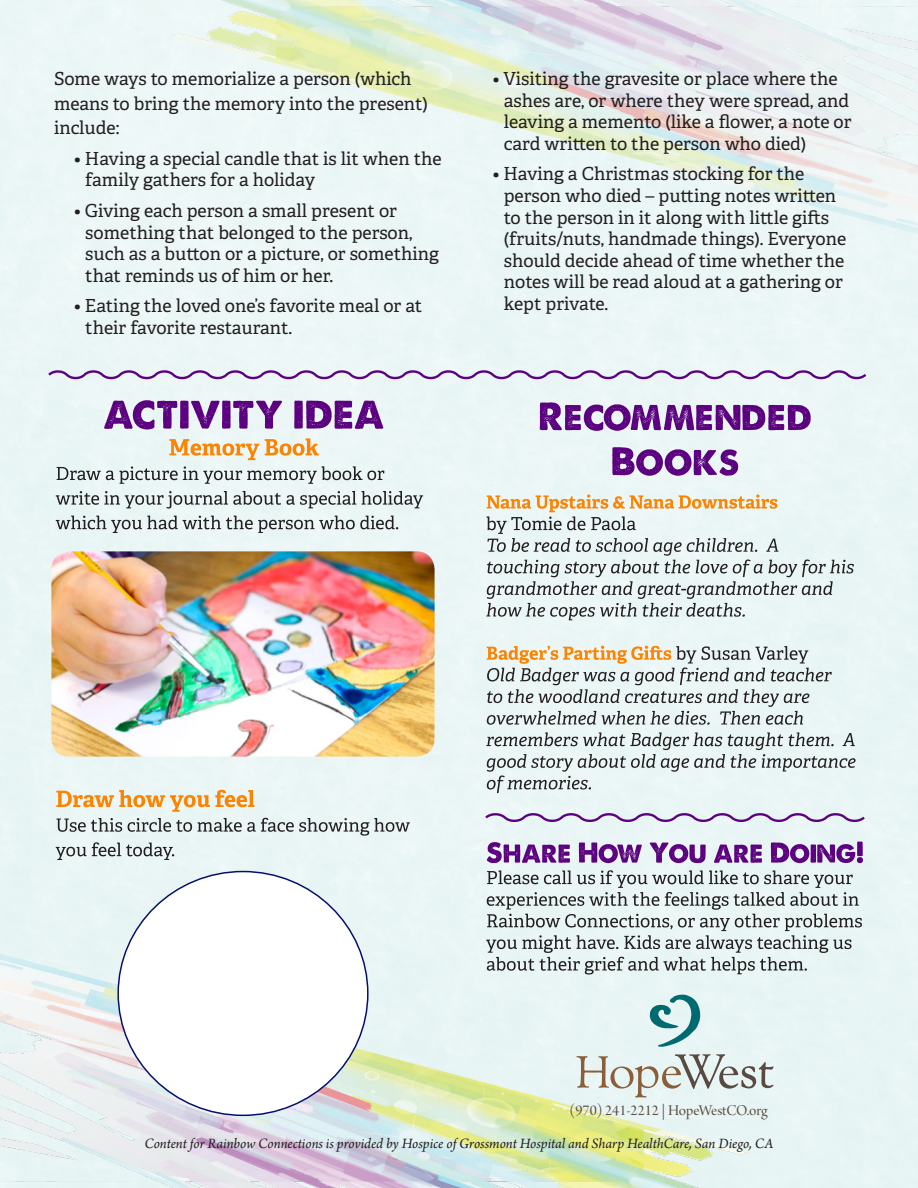
<style>
.page{position:relative;width:918px;height:1188px;background:#eaf6f6}
.page>*{position:absolute;margin:0;border:0;box-sizing:border-box;transform-origin:0 0}
.t1{font:18px/21.6px "Adelle";color:#231f20}
.t2{font:15.9px "Arno Pro Display";color:#594a41}
.t3{font:italic 15px "Arno Pro";letter-spacing:-.005em;color:#231f20}
</style>
<div class="page">
<img style="left:0;top:953px;width:888px;height:235px">
<img style="left:32px;top:0;width:886px;height:235px">
<svg style="left:486px;top:870px;width:376px;height:105px"></svg>
<svg style="left:487px;top:841px;width:376px;height:22px"></svg>
<svg style="left:486px;top:732px;width:370px;height:61px"></svg>
<svg style="left:487px;top:646px;width:345px;height:79px"></svg>
<svg style="left:486px;top:494px;width:368px;height:126px"></svg>
<svg style="left:612px;top:447px;width:126px;height:29px"></svg>
<svg style="left:540px;top:402px;width:271px;height:29px"></svg>
<svg style="left:576px;top:1053px;width:198px;height:45px"></svg>
<svg style="left:648px;top:994px;width:54px;height:53px"></svg>
<svg style="left:46px;top:367px;width:823px;height:16px"></svg>
<svg style="left:483px;top:810px;width:384px;height:15px"></svg>
<svg style="left:56px;top:842px;width:118px;height:18px"></svg>
<svg style="left:56px;top:818px;width:354px;height:18px"></svg>
<svg style="left:56px;top:790px;width:199px;height:22px"></svg>
<svg style="left:56px;top:516px;width:342px;height:17px"></svg>
<svg style="left:56px;top:491px;width:367px;height:18px"></svg>
<svg style="left:57px;top:466px;width:327px;height:18px"></svg>
<svg style="left:169px;top:438px;width:150px;height:22px"></svg>
<svg style="left:104px;top:400px;width:279px;height:30px"></svg>
<img style="left:51px;top:551px;width:384px;height:206px">
<div style="left:118px;top:872px;width:250px;height:243px;background:#fff;border-radius:50%"></div>
<p class="t1" style="left:54px;top:65px;width:375px;line-height:24.6px">Some ways to memorialize a person (which means to bring the memory into the present) include:</p>
<p class="t1" style="left:74px;top:147px;width:369px">• Having a special candle that is lit when the</p>
<p class="t1" style="left:85px;top:168px;width:231px">family gathers for a holiday</p>
<p class="t1" style="left:74px;top:199px;width:324px">• Giving each person a small present or</p>
<p class="t1" style="left:85px;top:221px;width:355px">something that belonged to the person, such as a button or a picture, or something that reminds us of him or her.</p>
<p class="t1" style="left:74px;top:294px;width:350px">• Eating the loved one’s favorite meal or at</p>
<p class="t1" style="left:85px;top:316px;width:208px">their favorite restaurant.</p>
<p class="t1" style="left:493px;top:67px;width:347px">• Visiting the gravesite or place where the</p>
<p class="t1" style="left:504px;top:89px;width:349px">ashes are, or where they were spread, and leaving a memento (like a flower, a note or card written to the person who died)</p>
<p class="t1" style="left:493px;top:162px;width:313px">• Having a Christmas stocking for the</p>
<p class="t1" style="left:504px;top:184px;width:344px">person who died – putting notes written to the person in it along with little gifts (fruits/nuts, handmade things). Everyone should decide ahead of time whether the notes will be read aloud at a gathering or kept private.</p>
<p class="t2" style="left:570px;top:1101px;width:199px">(970) 241-2212 | HopeWestCO.org</p>
<p class="t3" style="left:144px;top:1134px;width:631px">Content for Rainbow Connections is provided by Hospice of Grossmont Hospital and Sharp HealthCare, San Diego, CA</p>
</div>
